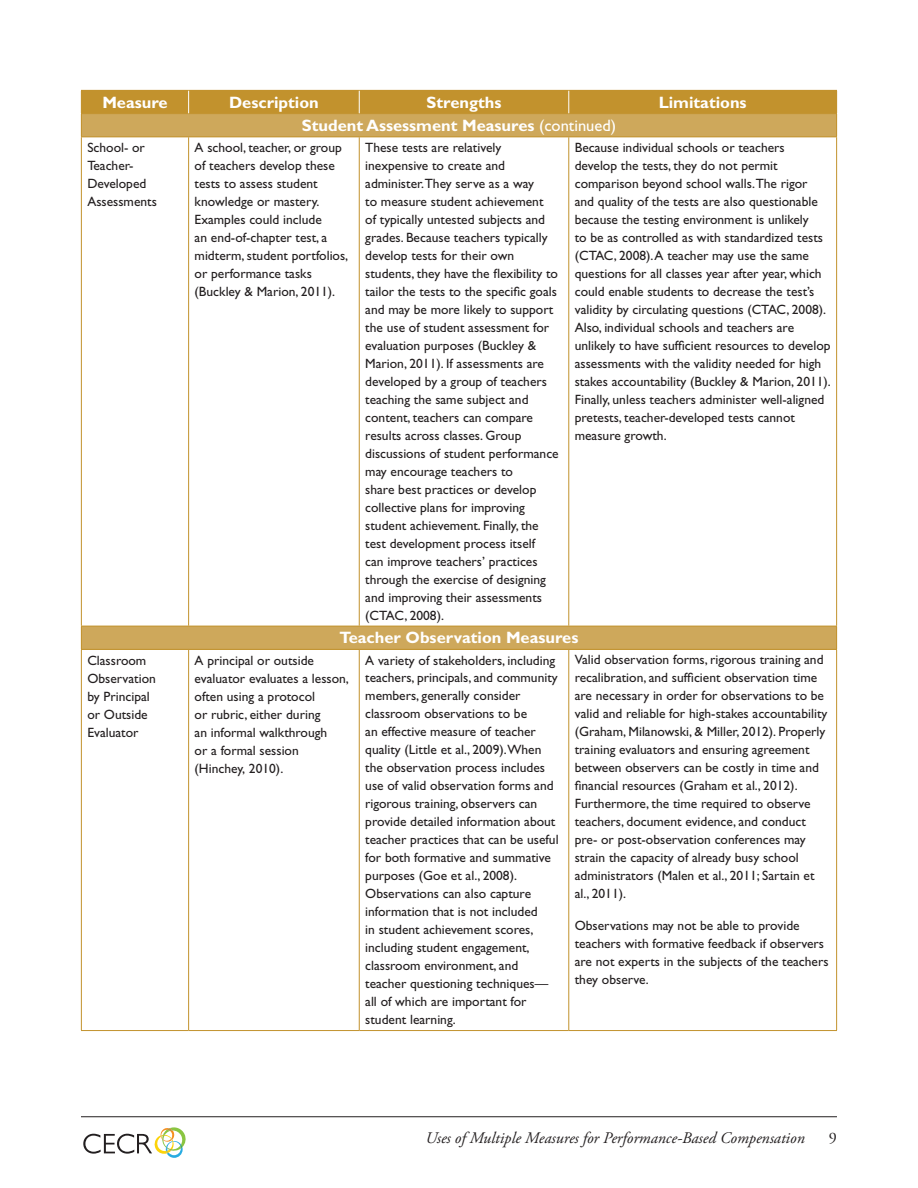
<style>
.page{position:relative;width:918px;height:1188px;background:#fff}
.page>*{position:absolute;margin:0;border:0;box-sizing:border-box;transform-origin:0 0}
.t1{font:700 16.5px "Gill Sans Std";color:#fff}
.t2{font:italic 16.2px "Adobe Garamond Pro";color:#231f20}
.t3{font:16.2px "Adobe Garamond Pro";color:#231f20}
.t4{font:13.5px/18px "Gill Sans Std";color:#231f20}
.s1{font-weight:400}
</style>
<div class="page">
<hr style="left:81px;top:1116px;width:756px;height:1px;background:#231f20">
<div style="left:81px;top:90px;width:108px;height:24px;background:#c2922d"></div>
<div style="left:189px;top:90px;width:170px;height:24px;background:#c2922d"></div>
<div style="left:359px;top:90px;width:210px;height:24px;background:#c2922d"></div>
<div style="left:569px;top:90px;width:268px;height:24px;background:#c2922d"></div>
<div style="left:81px;top:114px;width:756px;height:23px;background:#cea85b"></div>
<div style="left:81px;top:626px;width:756px;height:23px;background:#cea85b"></div>
<hr style="left:81px;top:137px;width:1px;height:489px;background:#c2922d">
<hr style="left:188px;top:137px;width:1px;height:489px;background:#c2922d">
<hr style="left:359px;top:137px;width:1px;height:489px;background:#c2922d">
<hr style="left:568px;top:137px;width:1px;height:489px;background:#c2922d">
<hr style="left:836px;top:137px;width:1px;height:489px;background:#c2922d">
<hr style="left:81px;top:626px;width:108px;height:1px;background:#c2922d">
<svg style="left:81px;top:627px;width:1px;height:22px"></svg>
<hr style="left:189px;top:626px;width:170px;height:1px;background:#c2922d">
<hr style="left:359px;top:626px;width:210px;height:1px;background:#c2922d">
<hr style="left:569px;top:626px;width:268px;height:1px;background:#c2922d">
<svg style="left:836px;top:627px;width:1px;height:22px"></svg>
<hr style="left:81px;top:649px;width:108px;height:1px;background:#c2922d">
<hr style="left:81px;top:650px;width:1px;height:380px;background:#c2922d">
<hr style="left:189px;top:649px;width:170px;height:1px;background:#c2922d">
<hr style="left:188px;top:650px;width:1px;height:380px;background:#c2922d">
<hr style="left:359px;top:649px;width:210px;height:1px;background:#c2922d">
<hr style="left:359px;top:650px;width:1px;height:380px;background:#c2922d">
<hr style="left:569px;top:649px;width:268px;height:1px;background:#c2922d">
<hr style="left:568px;top:650px;width:1px;height:380px;background:#c2922d">
<hr style="left:836px;top:650px;width:1px;height:380px;background:#c2922d">
<hr style="left:81px;top:1030px;width:108px;height:1px;background:#c2922d">
<hr style="left:189px;top:1030px;width:170px;height:1px;background:#c2922d">
<hr style="left:359px;top:1030px;width:210px;height:1px;background:#c2922d">
<hr style="left:569px;top:1030px;width:268px;height:1px;background:#c2922d">
<svg style="left:81px;top:114px;width:1px;height:23px"></svg>
<svg style="left:836px;top:114px;width:1px;height:23px"></svg>
<hr style="left:81px;top:137px;width:108px;height:1px;background:#c2922d">
<hr style="left:189px;top:137px;width:170px;height:1px;background:#c2922d">
<hr style="left:359px;top:137px;width:210px;height:1px;background:#c2922d">
<hr style="left:569px;top:137px;width:268px;height:1px;background:#c2922d">
<svg style="left:188px;top:91px;width:1px;height:22px"></svg>
<svg style="left:359px;top:91px;width:1px;height:22px"></svg>
<svg style="left:568px;top:91px;width:1px;height:22px"></svg>
<svg style="left:83px;top:1127px;width:103px;height:31px"></svg>
<p class="t1" style="left:102px;top:92px;width:67px">Measure</p>
<p class="t1" style="left:229px;top:92px;width:91px">Description</p>
<p class="t1" style="left:427px;top:92px;width:76px">Strengths</p>
<p class="t1" style="left:659px;top:92px;width:89px">Limitations</p>
<p class="t1" style="left:302px;top:116px;width:316px">Student Assessment Measures <span class="s1">(continued)</span></p>
<p class="t4" style="left:87px;top:139px;width:59px">School- or</p>
<p class="t4" style="left:195px;top:139px;width:149px">A school, teacher, or group</p>
<p class="t4" style="left:365px;top:139px;width:138px">These tests are relatively</p>
<p class="t4" style="left:575px;top:138px;width:212px">Because individual schools or teachers</p>
<p class="t4" style="left:87px;top:157px;width:48px">Teacher-</p>
<p class="t4" style="left:195px;top:157px;width:142px">of teachers develop these</p>
<p class="t4" style="left:365px;top:157px;width:141px">inexpensive to create and</p>
<p class="t4" style="left:575px;top:156px;width:204px">develop the tests, they do not permit</p>
<p class="t4" style="left:87px;top:175px;width:61px">Developed</p>
<p class="t4" style="left:195px;top:175px;width:125px">tests to assess student</p>
<p class="t4" style="left:365px;top:175px;width:170px">administer.They serve as a way</p>
<p class="t4" style="left:575px;top:174px;width:234px">comparison beyond school walls.The rigor</p>
<p class="t4" style="left:87px;top:193px;width:71px">Assessments</p>
<p class="t4" style="left:195px;top:193px;width:155px">knowledge or mastery.<br>Examples could include<br>an end-of-chapter test, a midterm, student portfolios, or performance tasks (Buckley &amp; Marion, 2011).</p>
<p class="t4" style="left:365px;top:193px;width:195px">to measure student achievement<br>of typically untested subjects and grades. Because teachers typically develop tests for their own students, they have the flexibility to tailor the tests to the specific goals and may be more likely to support the use of student assessment for evaluation purposes (Buckley &amp;<br>Marion, 2011). If assessments are developed by a group of teachers teaching the same subject and content, teachers can compare results across classes. Group discussions of student performance may encourage teachers to<br>share best practices or develop collective plans for improving student achievement. Finally, the test development process itself<br>can improve teachers’ practices through the exercise of designing and improving their assessments (CTAC, 2008).</p>
<p class="t4" style="left:575px;top:192px;width:258px">and quality of the tests are also questionable because the testing environment is unlikely<br>to be as controlled as with standardized tests (CTAC, 2008).A teacher may use the same questions for all classes year after year, which could enable students to decrease the test’s validity by circulating questions (CTAC, 2008).<br>Also, individual schools and teachers are unlikely to have sufficient resources to develop assessments with the validity needed for high stakes accountability (Buckley &amp; Marion, 2011).<br>Finally, unless teachers administer well-aligned pretests, teacher-developed tests cannot measure growth.</p>
<p class="t1" style="left:340px;top:628px;width:240px">Teacher Observation Measures</p>
<p class="t4" style="left:87px;top:651px;width:60px">Classroom</p>
<p class="t4" style="left:195px;top:651px;width:121px">A principal or outside</p>
<p class="t4" style="left:365px;top:651px;width:192px">A variety of stakeholders, including</p>
<p class="t4" style="left:575px;top:651px;width:250px">Valid observation forms, rigorous training and</p>
<p class="t4" style="left:87px;top:669px;width:70px">Observation</p>
<p class="t4" style="left:195px;top:669px;width:156px">evaluator evaluates a lesson,</p>
<p class="t4" style="left:365px;top:669px;width:194px">teachers, principals, and community</p>
<p class="t4" style="left:575px;top:669px;width:244px">recalibration, and sufficient observation time</p>
<p class="t4" style="left:87px;top:687px;width:64px">by Principal</p>
<p class="t4" style="left:195px;top:687px;width:122px">often using a protocol</p>
<p class="t4" style="left:365px;top:687px;width:157px">members, generally consider</p>
<p class="t4" style="left:575px;top:687px;width:251px">are necessary in order for observations to be</p>
<p class="t4" style="left:87px;top:705px;width:62px">or Outside</p>
<p class="t4" style="left:195px;top:705px;width:127px">or rubric, either during</p>
<p class="t4" style="left:365px;top:705px;width:163px">classroom observations to be</p>
<p class="t4" style="left:575px;top:705px;width:254px">valid and reliable for high-stakes accountability</p>
<p class="t4" style="left:87px;top:723px;width:53px">Evaluator</p>
<p class="t4" style="left:195px;top:723px;width:134px">an informal walkthrough or a formal session (Hinchey, 2010).</p>
<p class="t4" style="left:365px;top:723px;width:195px">an effective measure of teacher quality (Little et al., 2009).When the observation process includes use of valid observation forms and rigorous training, observers can provide detailed information about teacher practices that can be useful for both formative and summative purposes (Goe et al., 2008).<br>Observations can also capture information that is not included<br>in student achievement scores, including student engagement, classroom environment, and teacher questioning techniques— all of which are important for student learning.</p>
<p class="t4" style="left:575px;top:723px;width:252px">(Graham, Milanowski, &amp; Miller, 2012). Properly training evaluators and ensuring agreement between observers can be costly in time and financial resources (Graham et al., 2012).<br>Furthermore, the time required to observe teachers, document evidence, and conduct pre- or post-observation conferences may strain the capacity of already busy school administrators (Malen et al., 2011; Sartain et al., 2011).</p>
<p class="t4" style="left:575px;top:916px;width:255px">Observations may not be able to provide teachers with formative feedback if observers are not experts in the subjects of the teachers they observe.</p>
<p class="t2" style="left:425px;top:1128px;width:381px">Uses of Multiple Measures for Performance-Based Compensation</p>
<p class="t3" style="left:829px;top:1128px;width:10px">9</p>
</div>
